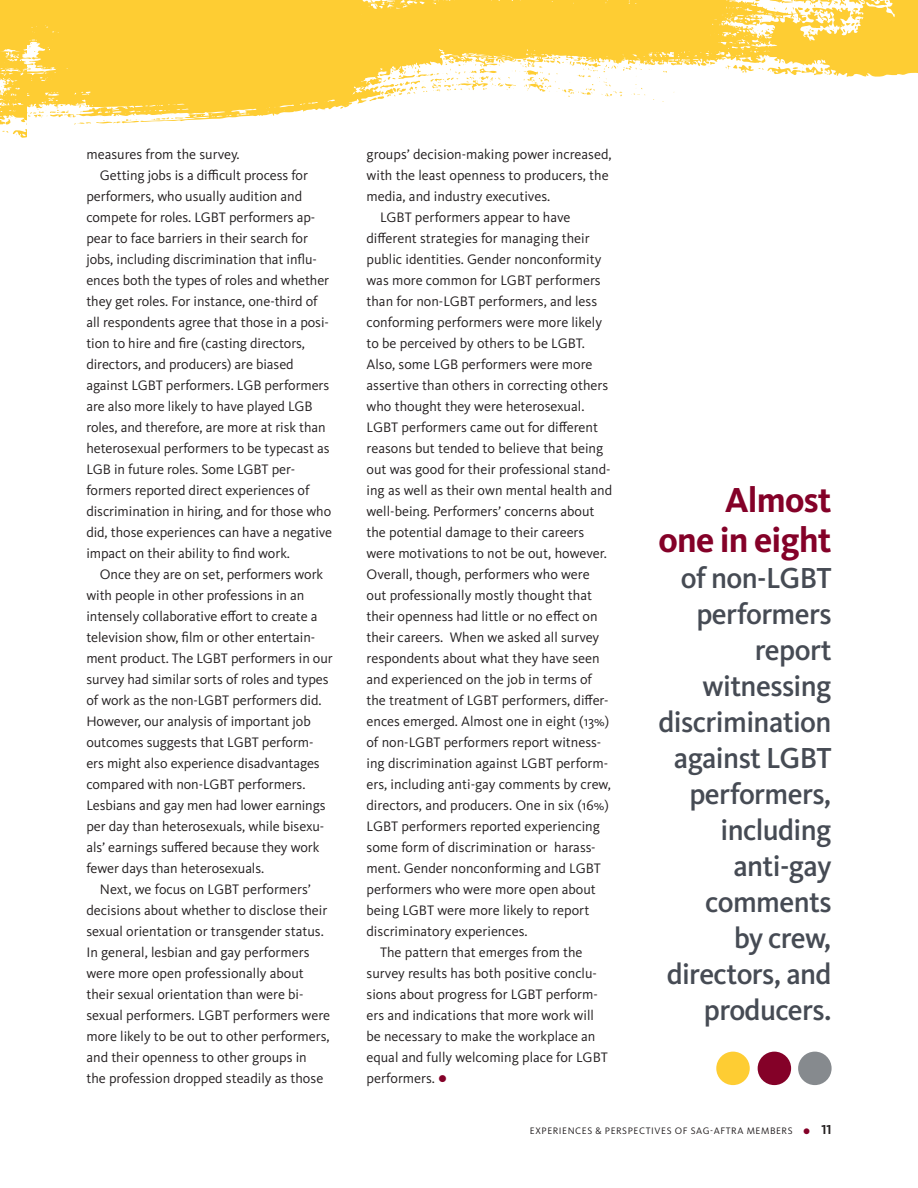
<style>
.page{position:relative;width:918px;height:1188px;background:#fff}
.page>*{position:absolute;margin:0;border:0;box-sizing:border-box;transform-origin:0 0}
.t1{font:700 36px/40.5px "Kievit OT";letter-spacing:-.02em;color:#840128;text-align:right}
.t2{font:500 30px/36px "Kievit OT";letter-spacing:-.02em;color:#464b54;text-align:right}
.t3{font:14.25px "Kievit OT";color:#231f20}
.t4{font:9.75px "Kievit OT";letter-spacing:.06em;color:#231f20}
.s1{color:#840128}
.s2{font-weight:700;font-size:16.5px;color:#840128}
.s3{font-weight:700;font-size:13.5px}
</style>
<div class="page">
<div style="left:271px;top:0;width:59px;height:116px;background:#fecd33"></div>
<svg style="left:328px;top:0;width:590px;height:109px"></svg>
<svg style="left:0;top:0;width:271px;height:138px"></svg>
<div style="left:716px;top:1052px;width:34px;height:33px;background:#fecd33;border-radius:50%"></div>
<div style="left:758px;top:1052px;width:33px;height:33px;background:#840128;border-radius:50%"></div>
<div style="left:798px;top:1052px;width:34px;height:33px;background:#868a8e;border-radius:50%"></div>
<p class="t3" style="left:86px;top:146px;width:155px">measures from the survey.</p>
<p class="t3" style="left:100px;top:167px;width:210px">Getting jobs is a difficult process for</p>
<p class="t3" style="left:86px;top:188px;width:217px">performers, who usually audition and</p>
<p class="t3" style="left:86px;top:209px;width:230px">compete for roles. LGBT performers ap-</p>
<p class="t3" style="left:86px;top:230px;width:223px">pear to face barriers in their search for</p>
<p class="t3" style="left:86px;top:251px;width:232px">jobs, including discrimination that influ-</p>
<p class="t3" style="left:86px;top:272px;width:244px">ences both the types of roles and whether</p>
<p class="t3" style="left:86px;top:293px;width:233px">they get roles. For instance, one-third of</p>
<p class="t3" style="left:86px;top:314px;width:244px">all respondents agree that those in a posi-</p>
<p class="t3" style="left:86px;top:335px;width:220px">tion to hire and fire (casting directors,</p>
<p class="t3" style="left:86px;top:356px;width:209px">directors, and producers) are biased</p>
<p class="t3" style="left:86px;top:377px;width:244px">against LGBT performers. LGB performers</p>
<p class="t3" style="left:86px;top:398px;width:228px">are also more likely to have played LGB</p>
<p class="t3" style="left:86px;top:419px;width:241px">roles, and therefore, are more at risk than</p>
<p class="t3" style="left:86px;top:440px;width:245px">heterosexual performers to be typecast as</p>
<p class="t3" style="left:86px;top:461px;width:210px">LGB in future roles. Some LGBT per-</p>
<p class="t3" style="left:86px;top:482px;width:225px">formers reported direct experiences of</p>
<p class="t3" style="left:86px;top:503px;width:246px">discrimination in hiring, and for those who</p>
<p class="t3" style="left:86px;top:524px;width:247px">did, those experiences can have a negative</p>
<p class="t3" style="left:86px;top:545px;width:205px">impact on their ability to find work.</p>
<p class="t3" style="left:100px;top:566px;width:225px">Once they are on set, performers work</p>
<p class="t3" style="left:86px;top:587px;width:220px">with people in other professions in an</p>
<p class="t3" style="left:86px;top:608px;width:233px">intensely collaborative effort to create a</p>
<p class="t3" style="left:86px;top:629px;width:230px">television show, film or other entertain-</p>
<p class="t3" style="left:86px;top:650px;width:248px">ment product. The LGBT performers in our</p>
<p class="t3" style="left:86px;top:671px;width:244px">survey had similar sorts of roles and types</p>
<p class="t3" style="left:86px;top:692px;width:237px">of work as the non-LGBT performers did.</p>
<p class="t3" style="left:86px;top:713px;width:226px">However, our analysis of important job</p>
<p class="t3" style="left:86px;top:734px;width:229px">outcomes suggests that LGBT perform-</p>
<p class="t3" style="left:86px;top:755px;width:235px">ers might also experience disadvantages</p>
<p class="t3" style="left:86px;top:776px;width:221px">compared with non-LGBT performers.</p>
<p class="t3" style="left:86px;top:797px;width:241px">Lesbians and gay men had lower earnings</p>
<p class="t3" style="left:86px;top:818px;width:239px">per day than heterosexuals, while bisexu-</p>
<p class="t3" style="left:86px;top:839px;width:235px">als’ earnings suffered because they work</p>
<p class="t3" style="left:86px;top:860px;width:179px">fewer days than heterosexuals.</p>
<p class="t3" style="left:100px;top:881px;width:213px">Next, we focus on LGBT performers’</p>
<p class="t3" style="left:86px;top:902px;width:242px">decisions about whether to disclose their</p>
<p class="t3" style="left:86px;top:923px;width:239px">sexual orientation or transgender status.</p>
<p class="t3" style="left:86px;top:944px;width:225px">In general, lesbian and gay performers</p>
<p class="t3" style="left:86px;top:965px;width:219px">were more open professionally about</p>
<p class="t3" style="left:86px;top:986px;width:219px">their sexual orientation than were bi-</p>
<p class="t3" style="left:86px;top:1007px;width:245px">sexual performers. LGBT performers were</p>
<p class="t3" style="left:86px;top:1028px;width:245px">more likely to be out to other performers,</p>
<p class="t3" style="left:86px;top:1049px;width:222px">and their openness to other groups in</p>
<p class="t3" style="left:86px;top:1070px;width:238px">the profession dropped steadily as those</p>
<p class="t3" style="left:367px;top:146px;width:247px">groups’ decision-making power increased,</p>
<p class="t3" style="left:367px;top:167px;width:244px">with the least openness to producers, the</p>
<p class="t3" style="left:367px;top:188px;width:185px">media, and industry executives.</p>
<p class="t3" style="left:380px;top:209px;width:192px">LGBT performers appear to have</p>
<p class="t3" style="left:367px;top:230px;width:225px">different strategies for managing their</p>
<p class="t3" style="left:367px;top:251px;width:236px">public identities. Gender nonconformity</p>
<p class="t3" style="left:367px;top:273px;width:236px">was more common for LGBT performers</p>
<p class="t3" style="left:367px;top:294px;width:232px">than for non-LGBT performers, and less</p>
<p class="t3" style="left:367px;top:315px;width:237px">conforming performers were more likely</p>
<p class="t3" style="left:367px;top:336px;width:220px">to be perceived by others to be LGBT.</p>
<p class="t3" style="left:367px;top:357px;width:228px">Also, some LGB performers were more</p>
<p class="t3" style="left:367px;top:378px;width:243px">assertive than others in correcting others</p>
<p class="t3" style="left:367px;top:399px;width:219px">who thought they were heterosexual.</p>
<p class="t3" style="left:367px;top:420px;width:233px">LGBT performers came out for different</p>
<p class="t3" style="left:367px;top:441px;width:238px">reasons but tended to believe that being</p>
<p class="t3" style="left:367px;top:462px;width:246px">out was good for their professional stand-</p>
<p class="t3" style="left:367px;top:483px;width:247px">ing as well as their own mental health and</p>
<p class="t3" style="left:367px;top:504px;width:230px">well-being. Performers’ concerns about</p>
<p class="t3" style="left:367px;top:525px;width:219px">the potential damage to their careers</p>
<p class="t3" style="left:367px;top:546px;width:242px">were motivations to not be out, however.</p>
<p class="t3" style="left:367px;top:567px;width:225px">Overall, though, performers who were</p>
<p class="t3" style="left:367px;top:588px;width:227px">out professionally mostly thought that</p>
<p class="t3" style="left:367px;top:609px;width:233px">their openness had little or no effect on</p>
<p class="t3" style="left:367px;top:630px;width:234px">their careers. When we asked all survey</p>
<p class="t3" style="left:367px;top:651px;width:235px">respondents about what they have seen</p>
<p class="t3" style="left:367px;top:672px;width:227px">and experienced on the job in terms of</p>
<p class="t3" style="left:367px;top:693px;width:244px">the treatment of LGBT performers, differ-</p>
<p class="t3" style="left:367px;top:714px;width:244px">ences emerged. Almost one in eight (13%)</p>
<p class="t3" style="left:367px;top:735px;width:236px">of non-LGBT performers report witness-</p>
<p class="t3" style="left:367px;top:756px;width:243px">ing discrimination against LGBT perform-</p>
<p class="t3" style="left:367px;top:777px;width:246px">ers, including anti-gay comments by crew,</p>
<p class="t3" style="left:367px;top:798px;width:244px">directors, and producers. One in six (16%)</p>
<p class="t3" style="left:367px;top:819px;width:235px">LGBT performers reported experiencing</p>
<p class="t3" style="left:367px;top:840px;width:231px">some form of discrimination or harass-</p>
<p class="t3" style="left:367px;top:861px;width:236px">ment. Gender nonconforming and LGBT</p>
<p class="t3" style="left:367px;top:882px;width:231px">performers who were more open about</p>
<p class="t3" style="left:367px;top:903px;width:224px">being LGBT were more likely to report</p>
<p class="t3" style="left:367px;top:924px;width:163px">discriminatory experiences.</p>
<p class="t3" style="left:380px;top:945px;width:204px">The pattern that emerges from the</p>
<p class="t3" style="left:367px;top:966px;width:232px">survey results has both positive conclu-</p>
<p class="t3" style="left:367px;top:987px;width:233px">sions about progress for LGBT perform-</p>
<p class="t3" style="left:367px;top:1008px;width:229px">ers and indications that more work will</p>
<p class="t3" style="left:367px;top:1029px;width:230px">be necessary to make the workplace an</p>
<p class="t3" style="left:367px;top:1050px;width:243px">equal and fully welcoming place for LGBT</p>
<p class="t3" style="left:367px;top:1071px;width:82px">performers. <span class="s1">●</span></p>
<h1 class="t1" style="left:658px;top:480px;width:175px">Almost<br>one in eight</h1>
<h2 class="t2" style="left:659px;top:561px;width:175px">of non-LGBT performers report witnessing discrimination against LGBT performers, including anti-gay comments<br>by crew, directors, and producers.</h2>
<p class="t4" style="left:530px;top:1125px;width:303px">EXPERIENCES &amp; PERSPECTIVES OF SAG-AFTRA MEMBERS <span class="s2">•</span> <span class="s3">11</span></p>
</div>
